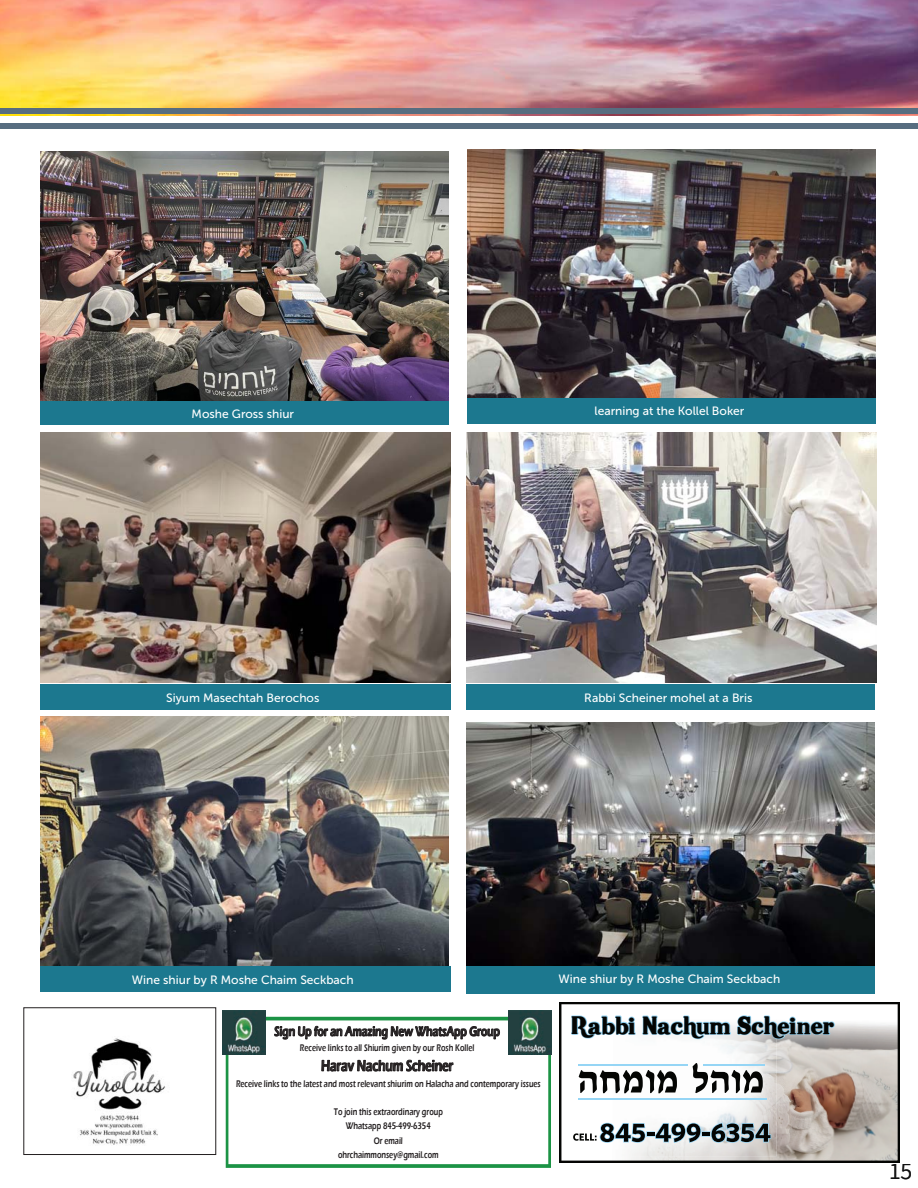
<style>
.page{position:relative;width:918px;height:1188px;background:#fff}
.page>*{position:absolute;margin:0;border:0;box-sizing:border-box;transform-origin:0 0}
.t1{font:24px "Assistant";color:#000}
.t2{font:22.05px "Hot Pizza";color:#040503}
.t3{font:600 15.75px "Eras ITC";color:#231f20;scale:.73 1}
.t4{font:600 13.8px "Eras ITC";color:#231f20;scale:.73 1}
.t5{font:12px "Museo Sans 500";color:#fff}
.t6{font:600 9.9px/14.2px "Eras ITC";color:#231f20;text-align:center;scale:.73 1}
</style>
<div class="page">
<img style="left:0;top:0;width:918px;height:115px">
<div style="left:0;top:109px;width:918px;height:5px;background:#576d80"></div>
<div style="left:0;top:124px;width:918px;height:5px;background:#576d80"></div>
<img style="left:41px;top:151px;width:408px;height:250px">
<svg style="left:560px;top:1003px;width:339px;height:159px"></svg>
<svg style="left:573px;top:1123px;width:198px;height:20px"></svg>
<svg style="left:226px;top:1017px;width:325px;height:151px"></svg>
<img style="left:222px;top:1010px;width:44px;height:44px">
<img style="left:509px;top:1011px;width:43px;height:44px">
<img style="left:73px;top:1038px;width:92px;height:107px">
<div style="left:24px;top:1008px;width:192px;height:147px;border:1px solid #231f20"></div>
<img style="left:41px;top:716px;width:408px;height:251px">
<img style="left:466px;top:723px;width:408px;height:243px">
<img style="left:467px;top:149px;width:408px;height:250px">
<img style="left:41px;top:433px;width:410px;height:250px">
<img style="left:466px;top:433px;width:410px;height:250px">
<div style="left:41px;top:402px;width:408px;height:23px;background:#1c788f"></div>
<div style="left:466px;top:966px;width:408px;height:27px;background:#1c788f"></div>
<div style="left:467px;top:399px;width:408px;height:25px;background:#1c788f"></div>
<div style="left:41px;top:684px;width:410px;height:25px;background:#1c788f"></div>
<div style="left:41px;top:967px;width:410px;height:25px;background:#1c788f"></div>
<div style="left:466px;top:684px;width:408px;height:25px;background:#1c788f"></div>
<p class="t5" style="left:192px;top:408px;width:104px">Moshe Gross shiur</p>
<p class="t5" style="left:595px;top:405px;width:151px">learning at the Kollel Boker</p>
<p class="t5" style="left:166px;top:691px;width:155px">Siyum Masechtah Berochos</p>
<p class="t5" style="left:584px;top:691px;width:170px">Rabbi Scheiner mohel at a Bris</p>
<p class="t5" style="left:132px;top:973px;width:223px">Wine shiur by R Moshe Chaim Seckbach</p>
<p class="t5" style="left:559px;top:972px;width:223px">Wine shiur by R Moshe Chaim Seckbach</p>
<p class="t4" style="left:274px;top:1023px;width:310px">Sign Up for an Amazing New WhatsApp Group</p>
<p class="t2" style="left:571px;top:1015px;width:265px">Rabbi Nachum Scheiner</p>
<p class="t6" style="left:300px;top:1041px;width:240px">Receive links to all Shiurim given by our Rosh Kollel</p>
<p class="t3" style="left:321px;top:1057px;width:182px">Harav Nachum Scheiner</p>
<p class="t6" style="left:236px;top:1076px;width:419px">Receive links to the latest and most relevant shiurim on Halacha and contemporary issues</p>
<p class="t6" style="left:334px;top:1105px;width:151px">To join this extraordinary group<br>Whatsapp 845-499-6354<br>Or email ohrchaimmonsey@gmail.com</p>
<h1 class="t1" style="left:890px;top:1155px;width:24px">15</h1>
</div>
